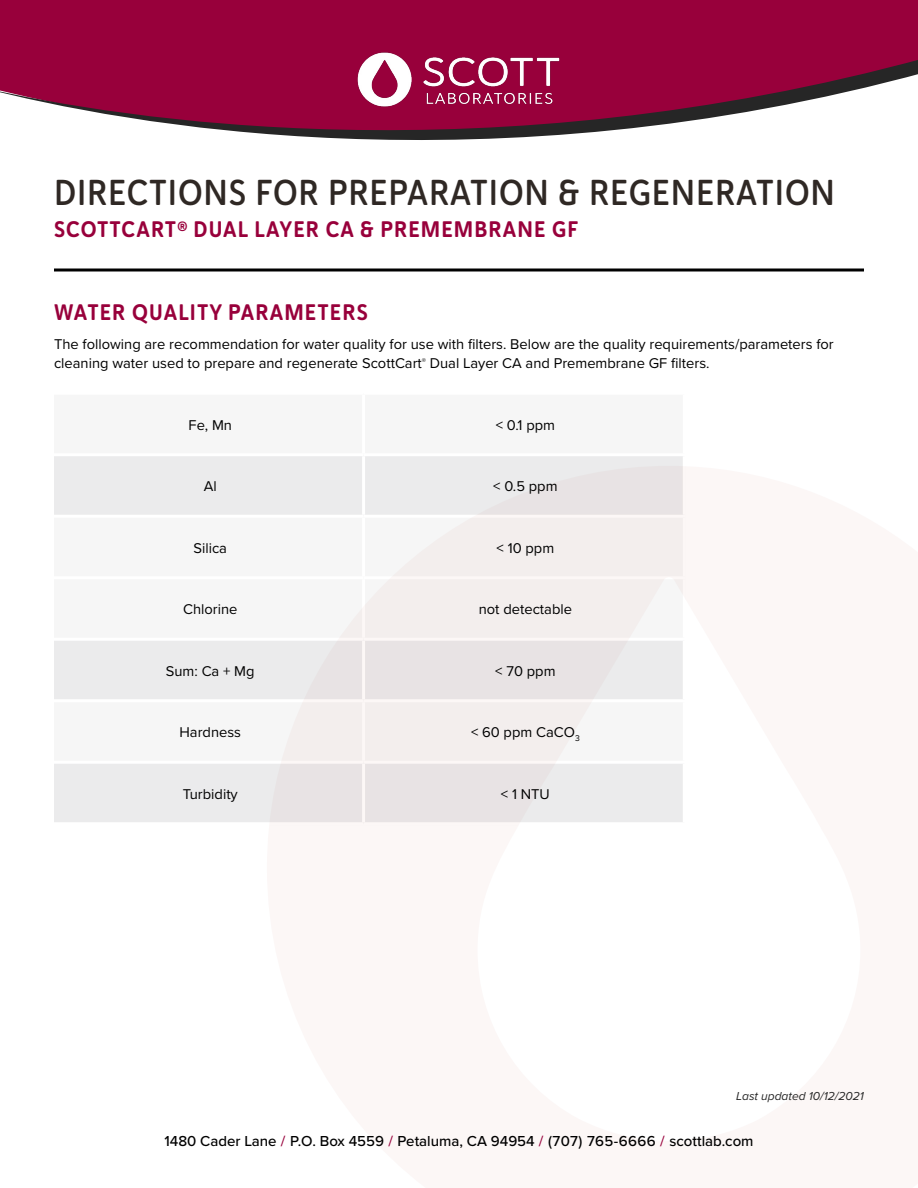
<style>
.page{position:relative;width:918px;height:1188px;background:#fff}
.page>*{position:absolute;margin:0;border:0;box-sizing:border-box;transform-origin:0 0}
.t1{font:36px "Haboro Soft Con Dem";letter-spacing:.025em;color:#2f2824}
.t2{font:22.5px "Haboro Soft Con Bol";letter-spacing:.05em;color:#98003b}
.t3{font:500 15px "Proxima Nova";color:#000}
.t4{font:14.7px/19.5px "Proxima Nova";color:#000}
.t5{font:italic 12px "Proxima Nova";color:#262626}
.s1{color:#98003b}
</style>
<div class="page">
<svg style="left:54px;top:456px;width:629px;height:366px;fill:#f3eeed"></svg>
<hr style="left:362px;top:456px;width:3px;height:59px;background:#fff">
<hr style="left:54px;top:515px;width:310px;height:3px;background:#fff">
<hr style="left:364px;top:515px;width:322px;height:3px;background:#fff">
<hr style="left:362px;top:518px;width:3px;height:58px;background:#fff">
<hr style="left:54px;top:576px;width:310px;height:3px;background:#fff">
<hr style="left:364px;top:576px;width:322px;height:3px;background:#fff">
<hr style="left:362px;top:579px;width:3px;height:59px;background:#fff">
<hr style="left:54px;top:638px;width:310px;height:3px;background:#fff">
<hr style="left:364px;top:638px;width:322px;height:3px;background:#fff">
<hr style="left:362px;top:641px;width:3px;height:58px;background:#fff">
<hr style="left:54px;top:699px;width:310px;height:3px;background:#fff">
<hr style="left:364px;top:699px;width:322px;height:3px;background:#fff">
<hr style="left:362px;top:702px;width:3px;height:59px;background:#fff">
<hr style="left:54px;top:761px;width:310px;height:3px;background:#fff">
<hr style="left:364px;top:761px;width:322px;height:3px;background:#fff">
<hr style="left:362px;top:764px;width:3px;height:58px;background:#fff">
<svg style="left:54px;top:268px;width:810px;height:4px;background:#3f3f3f"></svg>
<div style="left:0;top:0;width:918px;height:57px;background:#98003b"></div>
<svg style="left:0;top:57px;width:918px;height:83px;fill:#98003b"></svg>
<img style="left:354px;top:48px;width:209px;height:62px">
<h1 class="t1" style="left:54px;top:169px;width:783px">DIRECTIONS FOR PREPARATION &amp; REGENERATION</h1>
<h2 class="t2" style="left:54px;top:214px;width:526px">SCOTTCART<sup>®</sup> DUAL LAYER CA &amp; PREMEMBRANE GF</h2>
<h2 class="t2" style="left:54px;top:298px;width:315px">WATER QUALITY PARAMETERS</h2>
<p class="t4" style="left:54px;top:334px;width:781px">The following are recommendation for water quality for use with filters. Below are the quality requirements/parameters for cleaning water used to prepare and regenerate ScottCart<sup>®</sup> Dual Layer CA and Premembrane GF filters.</p>
<p class="t4" style="left:189px;top:415px;width:45px">Fe, Mn</p>
<p class="t4" style="left:496px;top:415px;width:61px">&lt; 0.1 ppm</p>
<p class="t4" style="left:204px;top:476px;width:14px">Al</p>
<p class="t4" style="left:493px;top:476px;width:66px">&lt; 0.5 ppm</p>
<p class="t4" style="left:194px;top:538px;width:35px">Silica</p>
<p class="t4" style="left:497px;top:538px;width:59px">&lt; 10 ppm</p>
<p class="t4" style="left:183px;top:599px;width:56px">Chlorine</p>
<p class="t4" style="left:479px;top:599px;width:95px">not detectable</p>
<p class="t4" style="left:166px;top:661px;width:90px">Sum: Ca + Mg</p>
<p class="t4" style="left:495px;top:661px;width:62px">&lt; 70 ppm</p>
<p class="t4" style="left:180px;top:722px;width:63px">Hardness</p>
<p class="t4" style="left:471px;top:722px;width:110px">&lt; 60 ppm CaCO<sub>3</sub></p>
<p class="t4" style="left:183px;top:784px;width:57px">Turbidity</p>
<p class="t4" style="left:501px;top:784px;width:50px">&lt; 1 NTU</p>
<p class="t5" style="left:736px;top:1087px;width:129px">Last updated 10/12/2021</p>
<p class="t3" style="left:164px;top:1130px;width:591px">1480 Cader Lane <span class="s1">/</span> P.O. Box 4559 <span class="s1">/</span> Petaluma, CA 94954 <span class="s1">/</span> (707) 765-6666 <span class="s1">/</span> scottlab.com</p>
</div>
